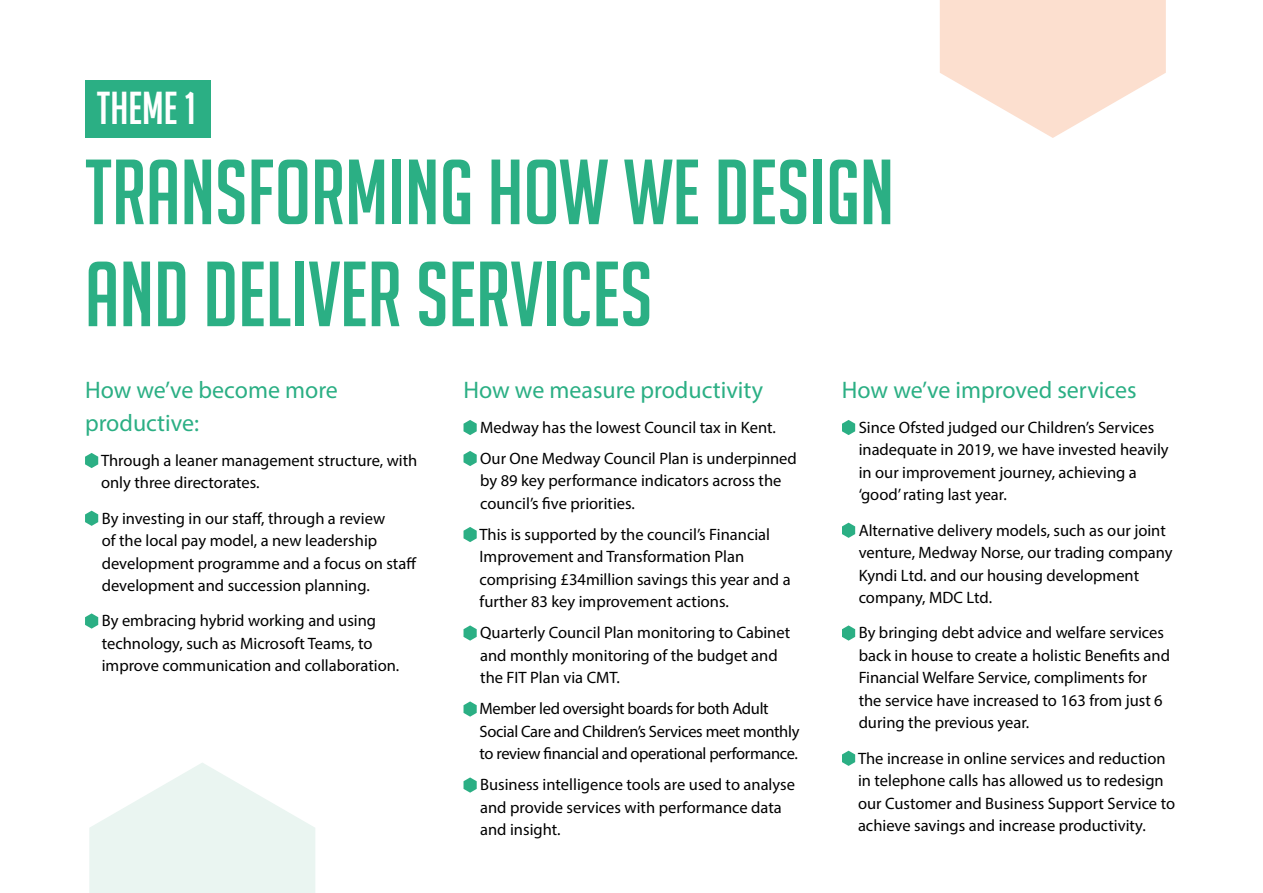
<style>
.page{position:relative;width:1263px;height:893px;background:#fff}
.page>*{position:absolute;margin:0;border:0;box-sizing:border-box;transform-origin:0 0}
.heading_1{font:90px/102px "Big Noodle Titling";color:#2baf84}
.heading_2{font:45px "Big Noodle Titling";color:#fff}
.subheading{font:24px/33px "Myriad Pro";color:#2baf84}
.body_text{font:16.5px/22.5px "Myriad Pro";color:#000}
.body_text-2{font:16.5px/22.5px "Myriad Pro";letter-spacing:-.02em;color:#000}
</style>
<div class="page">
<svg style="left:85px;top:453px;width:13px;height:15px"></svg>
<svg style="left:85px;top:511px;width:13px;height:15px"></svg>
<svg style="left:85px;top:613px;width:13px;height:16px"></svg>
<svg style="left:463px;top:420px;width:14px;height:15px"></svg>
<svg style="left:463px;top:451px;width:14px;height:15px"></svg>
<svg style="left:463px;top:527px;width:14px;height:15px"></svg>
<svg style="left:463px;top:625px;width:14px;height:16px"></svg>
<svg style="left:463px;top:701px;width:14px;height:16px"></svg>
<svg style="left:463px;top:777px;width:14px;height:16px"></svg>
<svg style="left:842px;top:420px;width:13px;height:15px"></svg>
<svg style="left:842px;top:523px;width:13px;height:15px"></svg>
<svg style="left:842px;top:625px;width:13px;height:16px"></svg>
<svg style="left:842px;top:751px;width:13px;height:15px"></svg>
<div style="left:85px;top:81px;width:125px;height:57px;background:#2baf84"></div>
<svg style="left:89px;top:763px;width:226px;height:130px"></svg>
<svg style="left:940px;top:0;width:226px;height:138px"></svg>
<h2 class="heading_2" style="left:97px;top:84px;width:100px">THEME 1</h2>
<h2 class="heading_1" style="left:85px;top:141px;width:811px">TRANSFORMING HOW WE DESIGN<br>AND DELIVER SERVICES</h2>
<h3 class="subheading" style="left:85px;top:373px;width:254px">How we’ve become more productive:</h3>
<p class="body_text" style="left:101px;top:449px;width:318px">Through a leaner management structure, with only three directorates.</p>
<p class="body_text" style="left:102px;top:507px;width:316px">By investing in our staff, through a review<br>of the local pay model, a new leadership development programme and a focus on staff development and succession planning.</p>
<p class="body_text" style="left:102px;top:609px;width:299px">By embracing hybrid working and using technology, such as Microsoft Teams, to improve communication and collaboration.</p>
<h3 class="subheading" style="left:463px;top:373px;width:301px">How we measure productivity</h3>
<p class="body_text" style="left:480px;top:416px;width:297px">Medway has the lowest Council tax in Kent.</p>
<p class="body_text" style="left:480px;top:447px;width:318px">Our One Medway Council Plan is underpinned by 89 key performance indicators across the council’s five priorities.</p>
<p class="body_text" style="left:479px;top:523px;width:313px">This is supported by the council’s Financial Improvement and Transformation Plan comprising £34million savings this year and a further 83 key improvement actions.</p>
<p class="body_text" style="left:480px;top:621px;width:311px">Quarterly Council Plan monitoring to Cabinet and monthly monitoring of the budget and the FIT Plan via CMT.</p>
<p class="body_text-2" style="left:479px;top:697px;width:321px">Member led oversight boards for both Adult<br>Social Care and Children’s Services meet monthly to review financial and operational performance.</p>
<p class="body_text" style="left:480px;top:773px;width:316px">Business intelligence tools are used to analyse and provide services with performance data and insight.</p>
<h3 class="subheading" style="left:842px;top:373px;width:296px">How we’ve improved services</h3>
<p class="body_text" style="left:859px;top:416px;width:311px">Since Ofsted judged our Children’s Services inadequate in 2019, we have invested heavily in our improvement journey, achieving a ‘good’ rating last year.</p>
<p class="body_text" style="left:859px;top:519px;width:315px">Alternative delivery models, such as our joint venture, Medway Norse, our trading company Kyndi Ltd. and our housing development company, MDC Ltd.</p>
<p class="body_text" style="left:859px;top:621px;width:313px">By bringing debt advice and welfare services back in house to create a holistic Benefits and Financial Welfare Service, compliments for the service have increased to 163 from just 6 during the previous year.</p>
<p class="body_text" style="left:858px;top:747px;width:319px">The increase in online services and reduction in telephone calls has allowed us to redesign our Customer and Business Support Service to achieve savings and increase productivity.</p>
</div>
